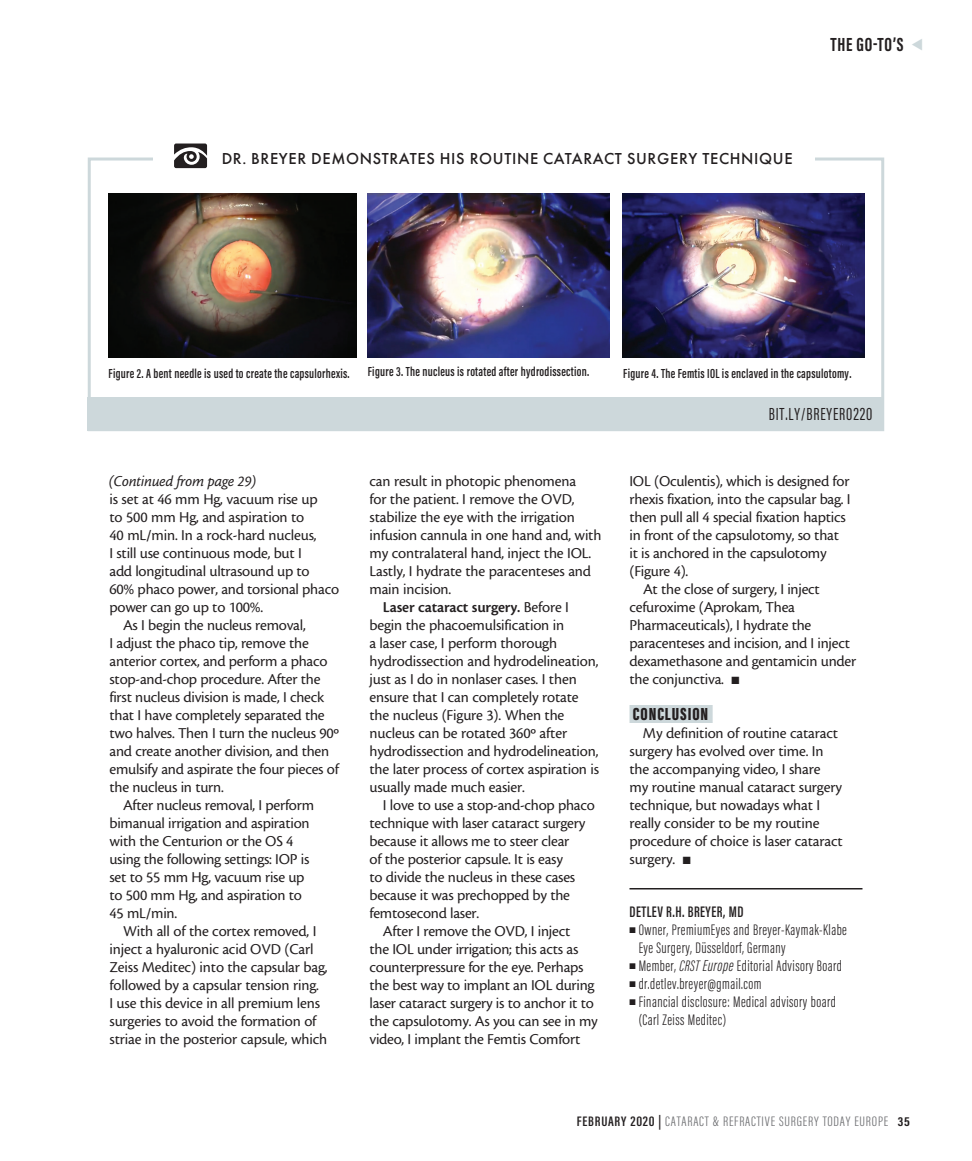
<style>
.page{position:relative;width:972px;height:1161px;background:#fff}
.page>*{position:absolute;margin:0;border:0;box-sizing:border-box;transform-origin:0 0}
.t1{font:700 19.5px "Acumin Pro Extra Cond";letter-spacing:.035em;color:#231f20}
.subhead{font:18px "Acumin Pro Extra Cond";letter-spacing:.05em;color:#231f20}
.subhead-2{font:900 18px "Acumin Pro Extra Cond";letter-spacing:.05em;color:#231f20}
.t2{font:500 16.5px "Futura PT";letter-spacing:.04em;color:#231f20}
.body{font:15.75px/18px "Cronos MM 408 10";letter-spacing:-.015em;color:#231f20}
.bio_info{font:300 15.75px/18px "Acumin Pro Extra Cond";letter-spacing:.03em;color:#231f20}
.t3{font:15.75px "Cronos MM It 408 10";letter-spacing:-.01em;color:#231f20}
.bio_name{font:600 15.75px "Acumin Pro Extra Cond";letter-spacing:.03em;color:#231f20}
.t4{font:300 14.1px "Acumin Pro Extra Cond";letter-spacing:.05em;color:#6c6d70;scale:1.11 1}
.t5{font:600 13.5px "Acumin Pro Extra Cond";letter-spacing:.02em;color:#231f20}
.s1{font-family:"Cronos MM 574 10"}
.s2{font-style:italic}
.s3{font-style:italic;font-size:16.5px}
.s4{font-weight:600;color:#231f20}
.s5{font-weight:700;font-size:13.35px;color:#231f20}
</style>
<div class="page">
<div style="left:630px;top:705px;width:83px;height:18px;background:#cdd8db"></div>
<hr style="left:630px;top:888px;width:232px;height:2px;background:#231f20">
<svg style="left:87px;top:157px;width:798px;height:274px"></svg>
<div style="left:88px;top:397px;width:796px;height:34px;background:#cdd8db"></div>
<svg style="left:154px;top:144px;width:661px;height:27px"></svg>
<img style="left:367px;top:193px;width:243px;height:165px">
<img style="left:623px;top:193px;width:242px;height:165px">
<p class="t1" style="left:831px;top:32px;width:75px">THE GO-TO’S</p>
<p class="t2" style="left:222px;top:148px;width:572px">DR. BREYER DEMONSTRATES HIS ROUTINE CATARACT SURGERY TECHNIQUE</p>
<p class="t5" style="left:109px;top:365px;width:243px">Figure 2. A bent needle is used to create the capsulorhexis.</p>
<p class="t5" style="left:368px;top:364px;width:223px">Figure 3. The nucleus is rotated after hydrodissection.</p>
<p class="t5" style="left:623px;top:365px;width:230px">Figure 4. The Femtis IOL is enclaved in the capsulotomy.</p>
<p class="subhead" style="left:769px;top:403px;width:105px">BIT.LY/BREYER0220</p>
<p class="t3" style="left:109px;top:472px;width:149px">(Continued from page 29)</p>
<p class="body" style="left:110px;top:490px;width:231px">is set at 46 mm Hg, vacuum rise up<br>to 500 mm Hg, and aspiration to<br>40 mL/min. In a rock-hard nucleus,<br>I still use continuous mode, but I<br>add longitudinal ultrasound up to<br>60% phaco power, and torsional phaco power can go up to 100%.</p>
<p class="body" style="left:110px;top:616px;width:231px;text-indent:14px">As I begin the nucleus removal,<br>I adjust the phaco tip, remove the anterior cortex, and perform a phaco stop-and-chop procedure. After the first nucleus division is made, I check that I have completely separated the two halves. Then I turn the nucleus 90º and create another division, and then emulsify and aspirate the four pieces of the nucleus in turn.</p>
<p class="body" style="left:110px;top:796px;width:206px;text-indent:14px">After nucleus removal, I perform bimanual irrigation and aspiration with the Centurion or the OS 4 using the following settings: IOP is set to 55 mm Hg, vacuum rise up to 500 mm Hg, and aspiration to<br>45 mL/min.</p>
<p class="body" style="left:110px;top:922px;width:220px;text-indent:14px">With all of the cortex removed, I inject a hyaluronic acid OVD (Carl Zeiss Meditec) into the capsular bag, followed by a capsular tension ring.<br>I use this device in all premium lens surgeries to avoid the formation of striae in the posterior capsule, which</p>
<p class="body" style="left:369px;top:472px;width:234px">can result in photopic phenomena<br>for the patient. I remove the OVD, stabilize the eye with the irrigation infusion cannula in one hand and, with my contralateral hand, inject the IOL.<br>Lastly, I hydrate the paracenteses and main incision.</p>
<p class="body" style="left:369px;top:598px;width:231px;text-indent:14px"><span class="s1">Laser cataract surgery.</span> Before I begin the phacoemulsification in<br>a laser case, I perform thorough hydrodissection and hydrodelineation, just as I do in nonlaser cases. I then ensure that I can completely rotate the nucleus (Figure 3). When the nucleus can be rotated 360º after hydrodissection and hydrodelineation, the later process of cortex aspiration is usually made much easier.</p>
<p class="body" style="left:369px;top:796px;width:227px;text-indent:14px">I love to use a stop-and-chop phaco technique with laser cataract surgery because it allows me to steer clear<br>of the posterior capsule. It is easy<br>to divide the nucleus in these cases because it was prechopped by the femtosecond laser.</p>
<p class="body" style="left:369px;top:922px;width:230px;text-indent:14px">After I remove the OVD, I inject<br>the IOL under irrigation; this acts as counterpressure for the eye. Perhaps the best way to implant an IOL during laser cataract surgery is to anchor it to the capsulotomy. As you can see in my video, I implant the Femtis Comfort</p>
<p class="body" style="left:630px;top:472px;width:223px">IOL (Oculentis), which is designed for rhexis fixation, into the capsular bag. I then pull all 4 special fixation haptics in front of the capsulotomy, so that it is anchored in the capsulotomy (Figure 4).</p>
<p class="body" style="left:630px;top:580px;width:228px;text-indent:14px">At the close of surgery, I inject cefuroxime (Aprokam, Thea<br>Pharmaceuticals), I hydrate the paracenteses and incision, and I inject dexamethasone and gentamicin under the conjunctiva. ■</p>
<p class="subhead-2" style="left:633px;top:703px;width:77px">CONCLUSION</p>
<p class="body" style="left:629px;top:724px;width:215px;text-indent:14px">My definition of routine cataract surgery has evolved over time. In the accompanying video, I share my routine manual cataract surgery technique, but nowadays what I really consider to be my routine procedure of choice is laser cataract surgery. ■</p>
<p class="bio_name" style="left:629px;top:902px;width:115px">DETLEV R.H. BREYER, MD</p>
<p class="bio_info" style="left:639px;top:920px;width:210px;text-indent:-9px">■ Owner, PremiumEyes and Breyer-Kaymak-Klabe<br>Eye Surgery, Düsseldorf, Germany</p>
<p class="bio_info" style="left:629px;top:956px;width:214px">■ Member, <span class="s2">CRST</span> <span class="s3">Europe</span> Editorial Advisory Board</p>
<p class="bio_info" style="left:629px;top:974px;width:134px">■ dr.detlev.breyer@gmail.com</p>
<p class="bio_info" style="left:639px;top:992px;width:199px;text-indent:-9px">■ Financial disclosure: Medical advisory board (Carl Zeiss Meditec)</p>
<p class="t4" style="left:577px;top:1113px;width:301px"><span class="s4">FEBRUARY 2020 |</span> CATARACT &amp; REFRACTIVE SURGERY TODAY EUROPE <span class="s5">35</span></p>
</div>
